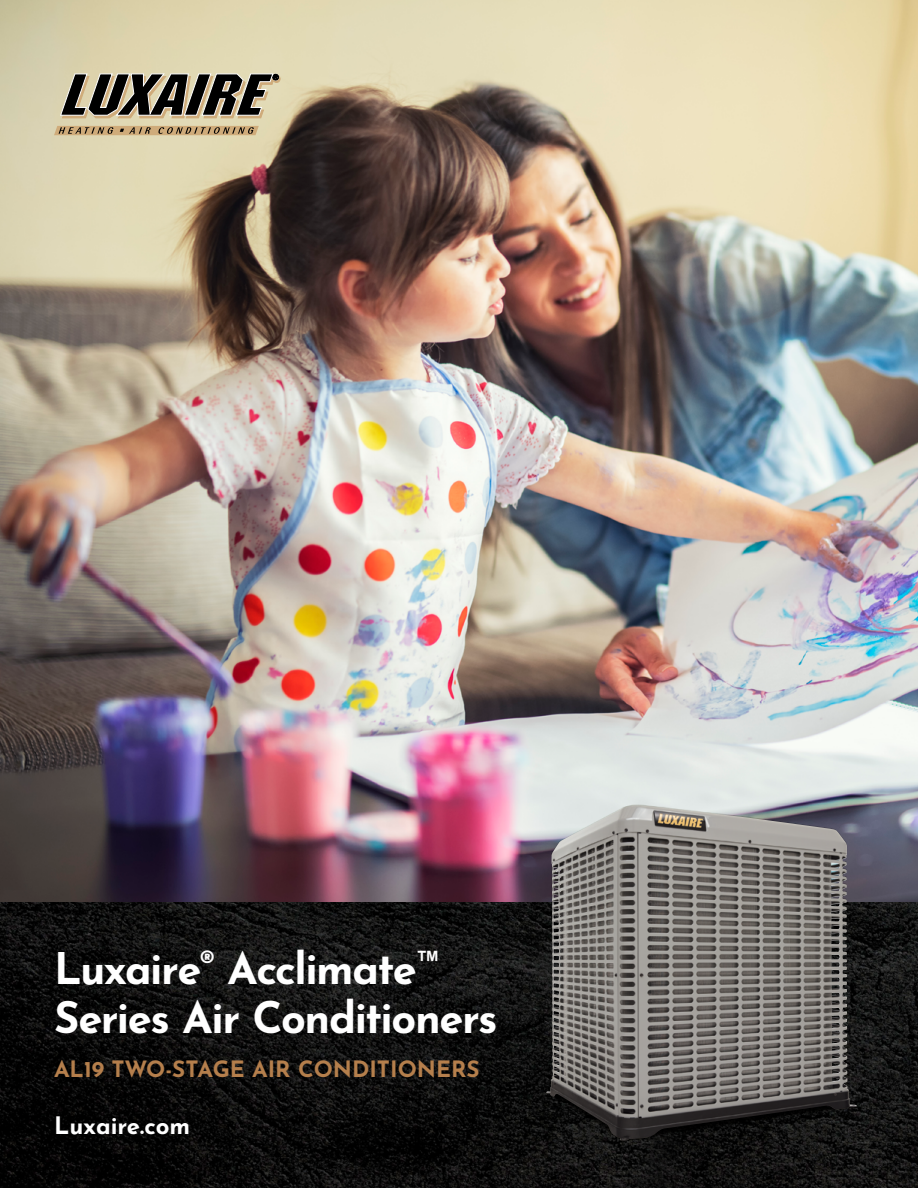
<style>
.page{position:relative;width:918px;height:1188px;background:#fff}
.page>*{position:absolute;margin:0;border:0;box-sizing:border-box;transform-origin:0 0}
.t1{font:100 43.5px/49.2px "Josefin Sans";letter-spacing:-.035em;color:#fff}
.t2{font:100 24px "Josefin Sans";color:#fff}
.t3{font:100 22.5px "Josefin Sans";color:#b57f4c}
</style>
<div class="page">
<img style="left:0;top:0;width:918px;height:1188px">
<div style="left:273px;top:75px;width:7px;height:8px;border:1px solid #cfab7a;border-radius:50%"></div>
<svg style="left:60px;top:73px;width:219px;height:47px"></svg>
<svg style="left:54px;top:126px;width:205px;height:9px"></svg>
<img style="left:524px;top:785px;width:360px;height:372px">
<img style="left:546px;top:806px;width:311px;height:335px">
<p class="t1" style="left:54px;top:940px;width:445px">Luxaire<sup>®</sup> Acclimate<sup>™<br></sup>Series Air Conditioners</p>
<p class="t3" style="left:54px;top:1052px;width:427px">AL19 TWO-STAGE AIR CONDITIONERS</p>
<p class="t2" style="left:54px;top:1108px;width:138px">Luxaire.com</p>
</div>
